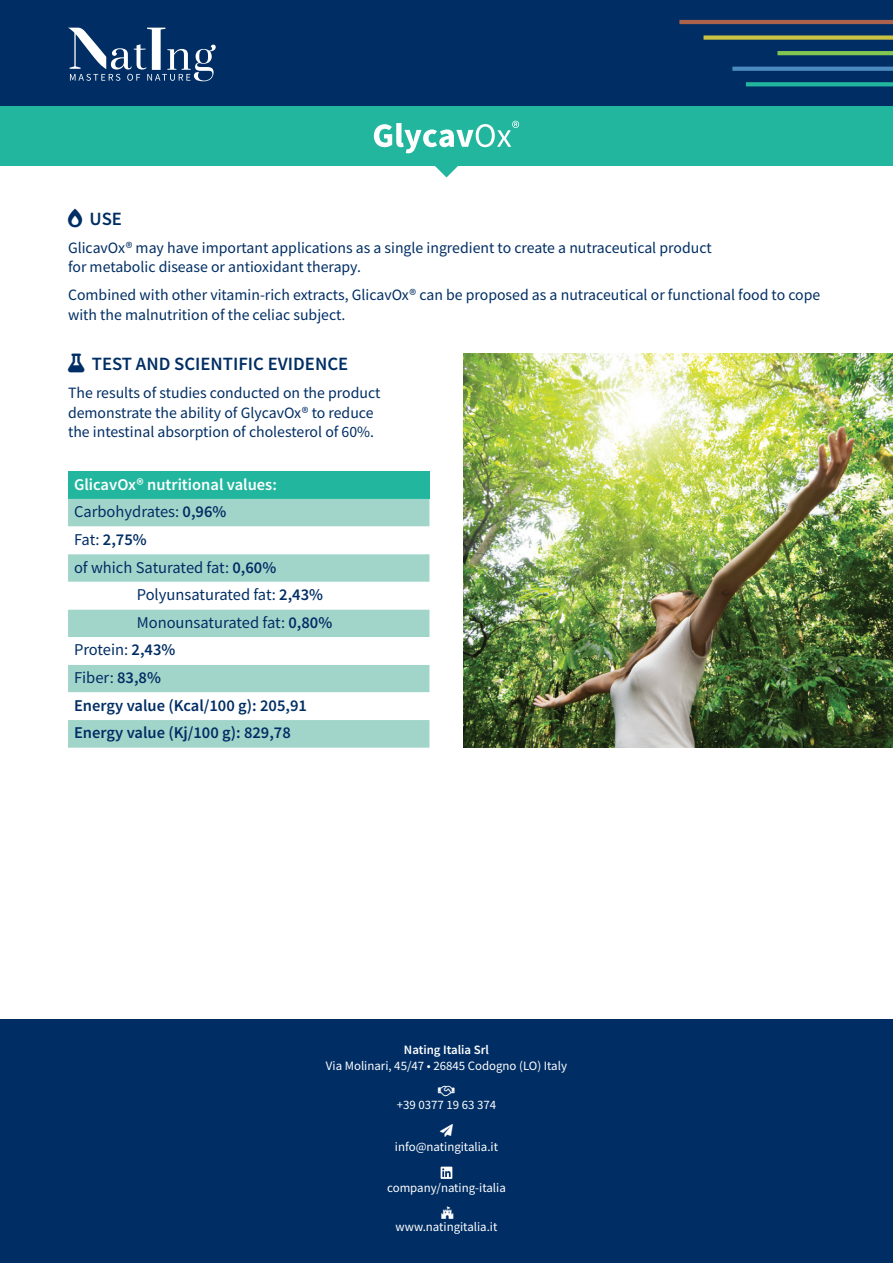
<style>
.page{position:relative;width:893px;height:1263px;background:#fff}
.page>*{position:absolute;margin:0;border:0;box-sizing:border-box;transform-origin:0 0}
.t1{font:600 18.75px "Source Sans Pro";color:#002e64}
.t2{font:16.5px "Source Sans Pro";color:#002e64}
.t3{font:600 16.5px "Source Sans Pro";color:#002e64}
.t4{font:600 16.5px "Source Sans Pro";color:#fff}
.t5{font:15.75px/19.5px "Source Sans Pro";color:#002e64}
.t6{font:12.9px "Source Sans Pro";color:#fff}
.t7{font:600 12.9px "Source Sans Pro";color:#fff}
.s1{font-weight:600}
.s2{font-weight:400}
</style>
<div class="page">
<div style="left:0;top:0;width:893px;height:106px;background:#002e64"></div>
<div style="left:0;top:106px;width:893px;height:60px;background:#22b69e"></div>
<svg style="left:435px;top:166px;width:23px;height:11px"></svg>
<div style="left:0;top:1019px;width:893px;height:244px;background:#002e64"></div>
<svg style="left:68px;top:27px;width:148px;height:54px"></svg>
<svg style="left:746px;top:82px;width:147px;height:4px"></svg>
<svg style="left:732px;top:67px;width:161px;height:4px"></svg>
<hr style="left:777px;top:51px;width:116px;height:4px;background:#83c553">
<div style="left:703px;top:35px;width:190px;height:5px;background:#c9c243"></div>
<hr style="left:679px;top:20px;width:214px;height:4px;background:#aa624d">
<svg style="left:374px;top:121px;width:145px;height:32px"></svg>
<div style="left:68px;top:471px;width:361px;height:28px;background:#22b69e"></div>
<div style="left:68px;top:499px;width:361px;height:249px;background:#a2d5ca"></div>
<svg style="left:68px;top:526px;width:361px;height:194px"></svg>
<img style="left:463px;top:354px;width:430px;height:394px">
<svg style="left:441px;top:1166px;width:11px;height:13px"></svg>
<p class="t1" style="left:90px;top:206px;width:34px">USE</p>
<p class="t5" style="left:68px;top:238px;width:645px">GlicavOx® may have important applications as a single ingredient to create a nutraceutical product for metabolic disease or antioxidant therapy.</p>
<p class="t5" style="left:68px;top:285px;width:754px">Combined with other vitamin-rich extracts, GlicavOx® can be proposed as a nutraceutical or functional food to cope with the malnutrition of the celiac subject.</p>
<p class="t1" style="left:92px;top:352px;width:258px">TEST AND SCIENTIFIC EVIDENCE</p>
<p class="t5" style="left:68px;top:383px;width:314px">The results of studies conducted on the product demonstrate the ability of GlycavOx® to reduce the intestinal absorption of cholesterol of 60%.</p>
<p class="t4" style="left:74px;top:473px;width:204px">GlicavOx® nutritional values:</p>
<p class="t2" style="left:74px;top:501px;width:154px">Carbohydrates: <span class="s1">0,96%</span></p>
<p class="t3" style="left:74px;top:529px;width:74px"><span class="s2">Fat:</span> 2,75%</p>
<p class="t2" style="left:74px;top:557px;width:204px">of which Saturated fat: <span class="s1">0,60%</span></p>
<p class="t2" style="left:137px;top:584px;width:188px">Polyunsaturated fat: <span class="s1">2,43%</span></p>
<p class="t2" style="left:137px;top:612px;width:197px">Monounsaturated fat: <span class="s1">0,80%</span></p>
<p class="t2" style="left:74px;top:639px;width:103px">Protein: <span class="s1">2,43%</span></p>
<p class="t2" style="left:74px;top:667px;width:88px">Fiber: <span class="s1">83,8%</span></p>
<p class="t3" style="left:74px;top:694px;width:234px">Energy value (Kcal/100 g): 205,91</p>
<p class="t3" style="left:74px;top:722px;width:218px">Energy value (Kj/100 g): 829,78</p>
<p class="t7" style="left:404px;top:1041px;width:87px">Nating Italia Srl</p>
<p class="t6" style="left:326px;top:1057px;width:243px">Via Molinari, 45/47 • 26845 Codogno (LO) Italy</p>
<p class="t6" style="left:397px;top:1097px;width:101px">+39 0377 19 63 374</p>
<p class="t6" style="left:395px;top:1138px;width:105px">info@natingitalia.it</p>
<p class="t6" style="left:387px;top:1179px;width:120px">company/nating-italia</p>
<p class="t6" style="left:396px;top:1219px;width:103px">www.natingitalia.it</p>
</div>
